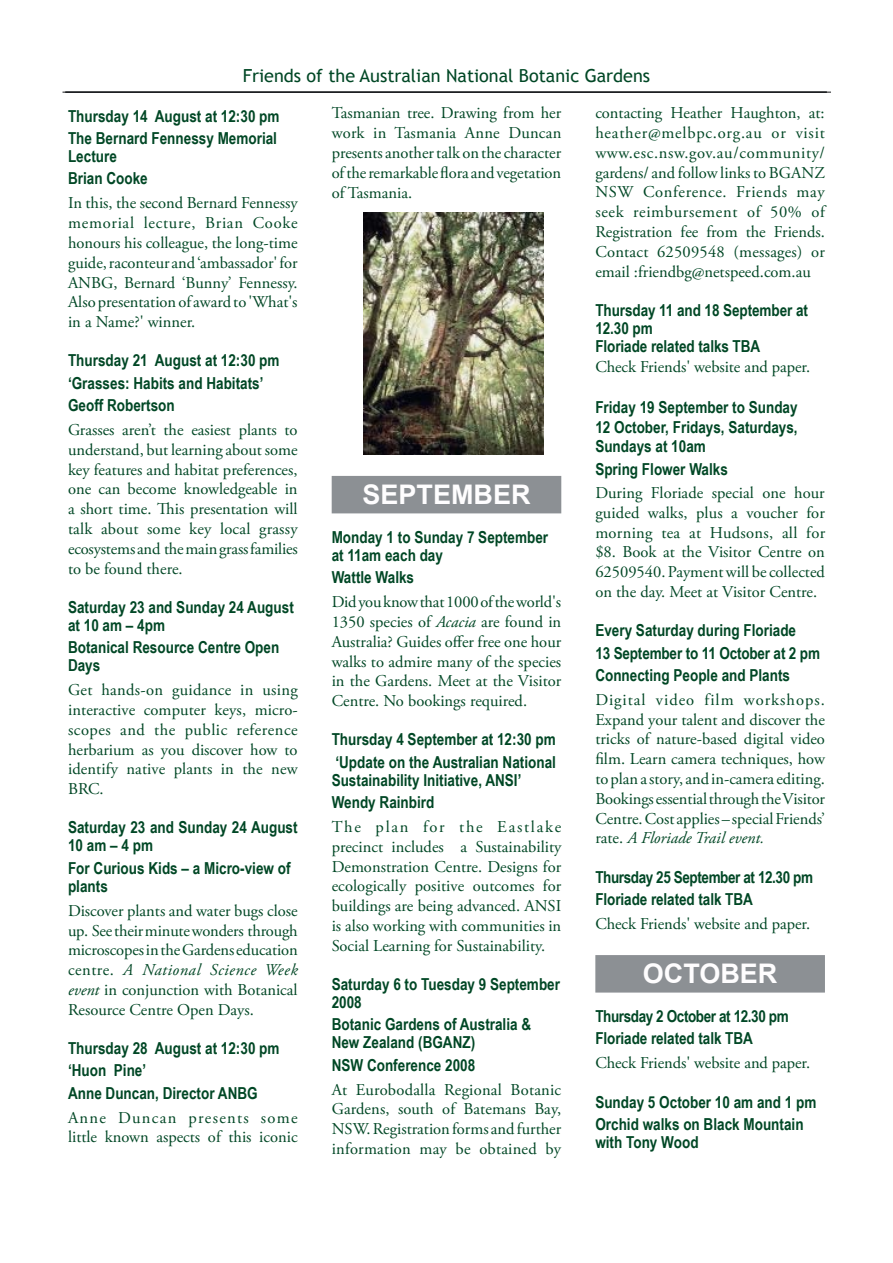
<style>
.page{position:relative;width:893px;height:1263px;background:#fff}
.page>*{position:absolute;margin:0;border:0;box-sizing:border-box;transform-origin:0 0}
.t1{font:700 27px "Arial";color:#fefdfe}
.t2{font:18px "Trebuchet MS";color:#004725}
.t3{font:16.5px/19.8px "Adobe Garamond Pro";color:#004725;text-align:justify}
.t4{font:700 16.5px/22.2px "Arial Narrow";color:#004725}
.t5{font:700 16.5px/22.2px "Arial Narrow";letter-spacing:-.025em;color:#004725}
.s1{font-style:italic}
</style>
<div class="page">
<hr style="left:62px;top:92px;width:769px;height:1px;background:#15171a">
<hr style="left:65px;top:91px;width:762px;height:2px;background:#15171a">
<div style="left:595px;top:955px;width:230px;height:37px;background:#8c9094"></div>
<img style="left:363px;top:213px;width:181px;height:241px">
<div style="left:332px;top:476px;width:229px;height:37px;background:#8c9094"></div>
<p class="t2" style="left:243px;top:65px;width:409px">Friends of the Australian National Botanic Gardens</p>
<p class="t4" style="left:68px;top:104px;width:213px">Thursday 14 August at 12:30 pm<br>The Bernard Fennessy Memorial</p>
<p class="t4" style="left:68px;top:144px;width:81px">Lecture<br>Brian Cooke</p>
<p class="t3" style="left:68px;top:194px;width:231px">In this, the second Bernard Fennessy memorial lecture, Brian Cooke honours his colleague, the long-time guide, raconteur and ‘ambassador' for ANBG, Bernard ‘Bunny’ Fennessy.<br>Also presentation of award to 'What's in a Name?' winner.</p>
<p class="t4" style="left:68px;top:349px;width:213px">Thursday 21 August at 12:30 pm ‘Grasses: Habits and Habitats’<br>Geoff Robertson</p>
<p class="t3" style="left:68px;top:420px;width:231px">Grasses aren’t the easiest plants to understand, but learning about some key features and habitat preferences, one can become knowledgeable in a short time. This presentation will talk about some key local grassy ecosystems and the main grass families to be found there.</p>
<p class="t4" style="left:68px;top:597px;width:227px;line-height:18px">Saturday 23 and Sunday 24 August at 10 am – 4pm</p>
<p class="t4" style="left:68px;top:637px;width:213px;line-height:18px">Botanical Resource Centre Open<br>Days</p>
<p class="t3" style="left:68px;top:681px;width:231px">Get hands-on guidance in using interactive computer keys, micro&shy;scopes and the public reference herbarium as you discover how to identify native plants in the new BRC.</p>
<p class="t4" style="left:68px;top:818px;width:231px;line-height:18px">Saturday 23 and Sunday 24 August<br>10 am – 4 pm</p>
<p class="t4" style="left:68px;top:858px;width:224px;line-height:18px">For Curious Kids – a Micro-view of plants</p>
<p class="t3" style="left:68px;top:901px;width:231px">Discover plants and water bugs close up. See their minute wonders through microscopes in the Gardens education centre. <span class="s1">A National Science Week event</span> in conjunction with Botanical Resource Centre Open Days.</p>
<p class="t4" style="left:68px;top:1036px;width:213px">Thursday 28 August at 12:30 pm ‘Huon Pine’<br>Anne Duncan, Director ANBG</p>
<p class="t3" style="left:68px;top:1108px;width:231px">Anne Duncan presents some little known aspects of this iconic</p>
<p class="t3" style="left:332px;top:104px;width:231px">Tasmanian tree. Drawing from her work in Tasmania Anne Duncan presents another talk on the character of the remarkable flora and vegetation of Tasmania.</p>
<p class="t3" style="left:595px;top:104px;width:231px">contacting Heather Haughton, at: heather@melbpc.org.au or visit www.esc.nsw.gov.au/community/ gardens/ and follow links to BGANZ NSW Conference. Friends may seek reimbursement of 50% of Registration fee from the Friends.<br>Contact 62509548 (messages) or email :friendbg@netspeed.com.au</p>
<p class="t4" style="left:595px;top:300px;width:214px;line-height:18px">Thursday 11 and 18 September at<br>12.30 pm<br>Floriade related talks TBA</p>
<p class="t3" style="left:595px;top:357px;width:216px">Check Friends' website and paper.</p>
<p class="t4" style="left:595px;top:396px;width:204px;line-height:19.8px;text-align:justify">Friday 19 September to Sunday 12 October, Fridays, Saturdays, Sundays at 10am</p>
<p class="t4" style="left:595px;top:457px;width:134px">Spring Flower Walks</p>
<p class="t3" style="left:595px;top:483px;width:231px">During Floriade special one hour guided walks, plus a voucher for morning tea at Hudsons, all for $8. Book at the Visitor Centre on 62509540. Payment will be collected on the day. Meet at Visitor Centre.</p>
<p class="t4" style="left:595px;top:618px;width:226px">Every Saturday during Floriade<br>13 September to 11 October at 2 pm<br>Connecting People and Plants</p>
<p class="t3" style="left:595px;top:690px;width:231px">Digital video film workshops.<br>Expand your talent and discover the tricks of nature-based digital video film. Learn camera techniques, how to plan a story, and in-camera editing.<br>Bookings essential through the Visitor Centre. Cost applies – special Friends’ rate. <span class="s1">A Floriade Trail event.</span></p>
<p class="t5" style="left:595px;top:865px;width:219px">Thursday 25 September at 12.30 pm<br>Floriade related talk TBA</p>
<p class="t3" style="left:595px;top:914px;width:216px">Check Friends' website and paper.</p>
<h1 class="t1" style="left:643px;top:958px;width:136px">OCTOBER</h1>
<p class="t4" style="left:595px;top:1004px;width:195px">Thursday 2 October at 12.30 pm<br>Floriade related talk TBA</p>
<p class="t3" style="left:595px;top:1054px;width:216px">Check Friends' website and paper.</p>
<p class="t4" style="left:595px;top:1090px;width:223px">Sunday 5 October 10 am and 1 pm<br>Orchid walks on Black Mountain</p>
<p class="t4" style="left:595px;top:1130px;width:105px">with Tony Wood</p>
<h1 class="t1" style="left:362px;top:479px;width:170px">SEPTEMBER</h1>
<p class="t4" style="left:332px;top:527px;width:218px;line-height:18px">Monday 1 to Sunday 7 September at 11am each day</p>
<p class="t4" style="left:332px;top:565px;width:84px">Wattle Walks</p>
<p class="t3" style="left:332px;top:593px;width:231px">Did you know that 1000 of the world's 1350 species of <span class="s1">Acacia</span> are found in Australia? Guides offer free one hour walks to admire many of the species in the Gardens. Meet at the Visitor Centre. No bookings required.</p>
<p class="t4" style="left:332px;top:728px;width:226px">Thursday 4 September at 12:30 pm ‘Update on the Australian National</p>
<p class="t4" style="left:332px;top:768px;width:191px">Sustainability Initiative, ANSI’<br>Wendy Rainbird</p>
<p class="t3" style="left:332px;top:817px;width:231px">The plan for the Eastlake precinct includes a Sustainability Demonstration Centre. Designs for ecologically positive outcomes for buildings are being advanced. ANSI is also working with communities in Social Learning for Sustainability.</p>
<p class="t4" style="left:332px;top:974px;width:230px;line-height:18px">Saturday 6 to Tuesday 9 September<br>2008</p>
<p class="t4" style="left:332px;top:1015px;width:201px;line-height:18px">Botanic Gardens of Australia &amp;<br>New Zealand (BGANZ)</p>
<p class="t4" style="left:332px;top:1053px;width:145px">NSW Conference 2008</p>
<p class="t3" style="left:332px;top:1080px;width:231px">At Eurobodalla Regional Botanic Gardens, south of Batemans Bay, NSW. Registration forms and further information may be obtained by</p>
</div>
